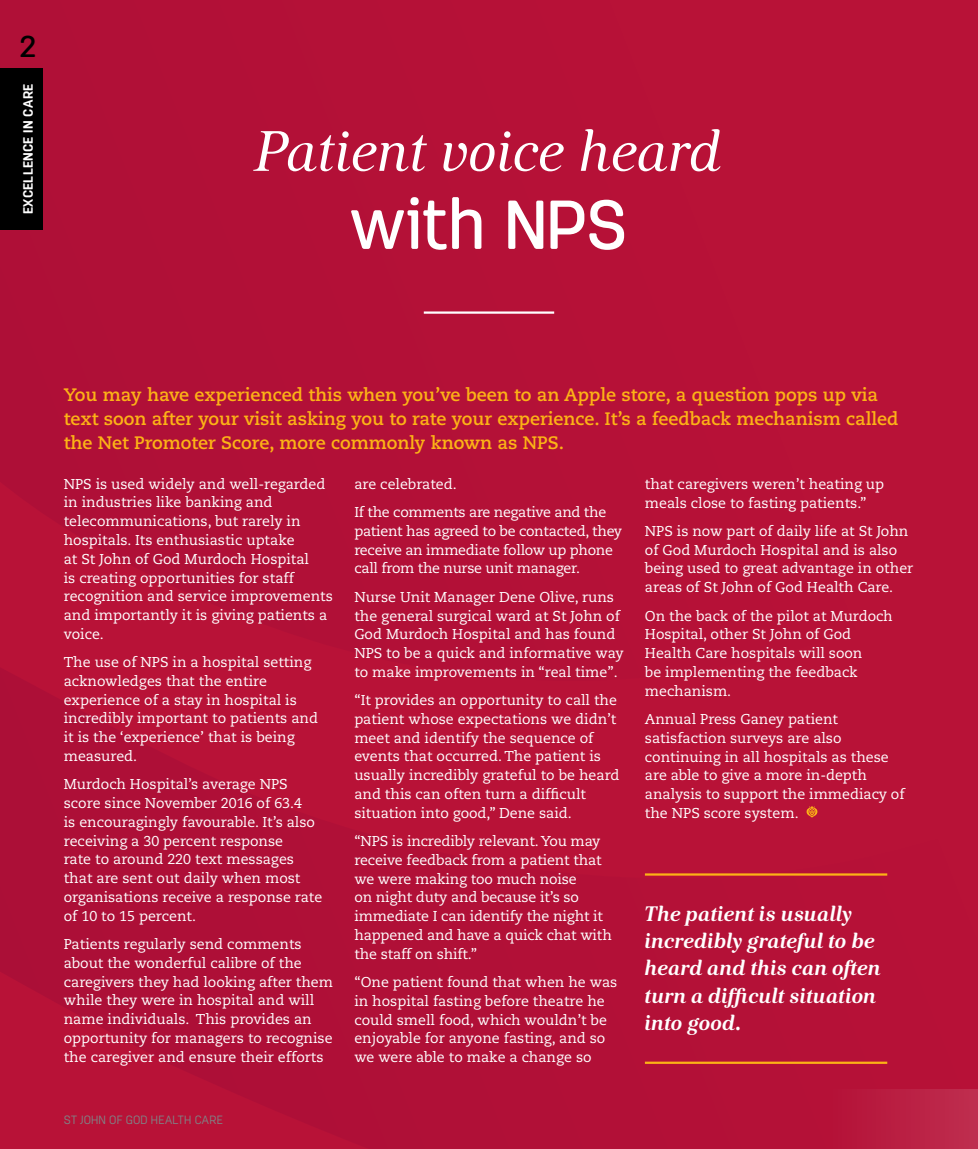
<style>
.page{position:relative;width:978px;height:1149px;background:#fff}
.page>*{position:absolute;margin:0;border:0;box-sizing:border-box;transform-origin:0 0}
.t1{font:500 69px "Antartida Rounded";color:#fff}
.t2{font:italic 57px "Kostic Serif";letter-spacing:-.005em;color:#fff}
.t3{font:500 30px "Antartida Rounded";color:#000}
.t4{font:italic 700 21px/27px "Kostic Serif";letter-spacing:.005em;color:#fff;scale:.95 1}
.t5{font:700 18px/24px "Caecilia";color:#fcb316}
.t6{font:14.25px/18.8px "Caecilia";color:#fff}
.t7{font:14.25px/18.8px "Caecilia";letter-spacing:-.02em;color:#fff}
.t8{font:700 13.5px "Antartida Rounded";letter-spacing:.02em;color:#fff}
.t9{font:300 12px "Antartida Rounded";letter-spacing:.01em;color:#808285}
</style>
<div class="page">
<div style="left:0;top:0;width:978px;height:1089px;background:#b51137"></div>
<svg style="left:806px;top:805px;width:11px;height:12px"></svg>
<hr style="left:424px;top:311px;width:130px;height:2px;background:#fff">
<hr style="left:645px;top:873px;width:242px;height:2px;background:#fcb316">
<hr style="left:645px;top:1061px;width:242px;height:2px;background:#fcb316">
<svg style="left:0;top:1089px;width:978px;height:59px;background:#b41238"></svg>
<div style="left:0;top:68px;width:43px;height:162px;background:#000"></div>
<h3 class="t3" style="left:19px;top:29px;width:19px">2</h3>
<p class="t8" style="left:20px;top:214px;width:132px;rotate:-90deg">EXCELLENCE IN CARE</p>
<h2 class="t2" style="left:255px;top:117px;width:469px">Patient voice heard</h2>
<h1 class="t1" style="left:351px;top:186px;width:278px">with NPS</h1>
<p class="t5" style="left:64px;top:382px;width:836px">You may have experienced this when you’ve been to an Apple store, a question pops up via text soon after your visit asking you to rate your experience. It’s a feedback mechanism called the Net Promoter Score, more commonly known as NPS.</p>
<p class="t6" style="left:64px;top:474px;width:271px">NPS is used widely and well-regarded in industries like banking and telecommunications, but rarely in hospitals. Its enthusiastic uptake<br>at St John of God Murdoch Hospital<br>is creating opportunities for staff recognition and service improvements and importantly it is giving patients a voice.</p>
<p class="t6" style="left:64px;top:653px;width:256px">The use of NPS in a hospital setting acknowledges that the entire experience of a stay in hospital is incredibly important to patients and it is the ‘experience’ that is being measured.</p>
<p class="t6" style="left:64px;top:775px;width:260px">Murdoch Hospital’s average NPS score since November 2016 of 63.4<br>is encouragingly favourable. It’s also receiving a 30 percent response<br>rate to around 220 text messages that are sent out daily when most organisations receive a response rate of 10 to 15 percent.</p>
<p class="t6" style="left:64px;top:934px;width:271px">Patients regularly send comments about the wonderful calibre of the caregivers they had looking after them while they were in hospital and will name individuals. This provides an opportunity for managers to recognise the caregiver and ensure their efforts</p>
<p class="t6" style="left:645px;top:474px;width:241px">that caregivers weren’t heating up meals close to fasting patients.”</p>
<p class="t6" style="left:645px;top:521px;width:270px">NPS is now part of daily life at St John of God Murdoch Hospital and is also being used to great advantage in other areas of St John of God Health Care.</p>
<p class="t6" style="left:645px;top:606px;width:249px">On the back of the pilot at Murdoch<br>Hospital, other St John of God<br>Health Care hospitals will soon<br>be implementing the feedback mechanism.</p>
<p class="t6" style="left:645px;top:709px;width:261px">Annual Press Ganey patient satisfaction surveys are also continuing in all hospitals as these are able to give a more in-depth analysis to support the immediacy of the NPS score system.</p>
<p class="t7" style="left:354px;top:469px;width:254px;line-height:28.3px">are celebrated.<br>If the comments are negative and the</p>
<p class="t7" style="left:354px;top:521px;width:269px">patient has agreed to be contacted, they receive an immediate follow up phone call from the nurse unit manager.</p>
<p class="t6" style="left:354px;top:587px;width:271px">Nurse Unit Manager Dene Olive, runs the general surgical ward at St John of God Murdoch Hospital and has found NPS to be a quick and informative way to make improvements in “real time”.</p>
<p class="t6" style="left:354px;top:691px;width:267px">“It provides an opportunity to call the patient whose expectations we didn’t meet and identify the sequence of events that occurred. The patient is usually incredibly grateful to be heard and this can often turn a difficult situation into good,” Dene said.</p>
<p class="t6" style="left:354px;top:831px;width:259px">“NPS is incredibly relevant. You may receive feedback from a patient that we were making too much noise<br>on night duty and because it’s so immediate I can identify the night it happened and have a quick chat with the staff on shift.”</p>
<p class="t6" style="left:354px;top:972px;width:265px">“One patient found that when he was in hospital fasting before theatre he could smell food, which wouldn’t be enjoyable for anyone fasting, and so we were able to make a change so</p>
<h3 class="t4" style="left:645px;top:900px;width:250px">The patient is usually incredibly grateful to be heard and this can often turn a difficult situation into good.</h3>
<p class="t9" style="left:64px;top:1112px;width:161px">ST JOHN OF GOD HEALTH CARE</p>
</div>
